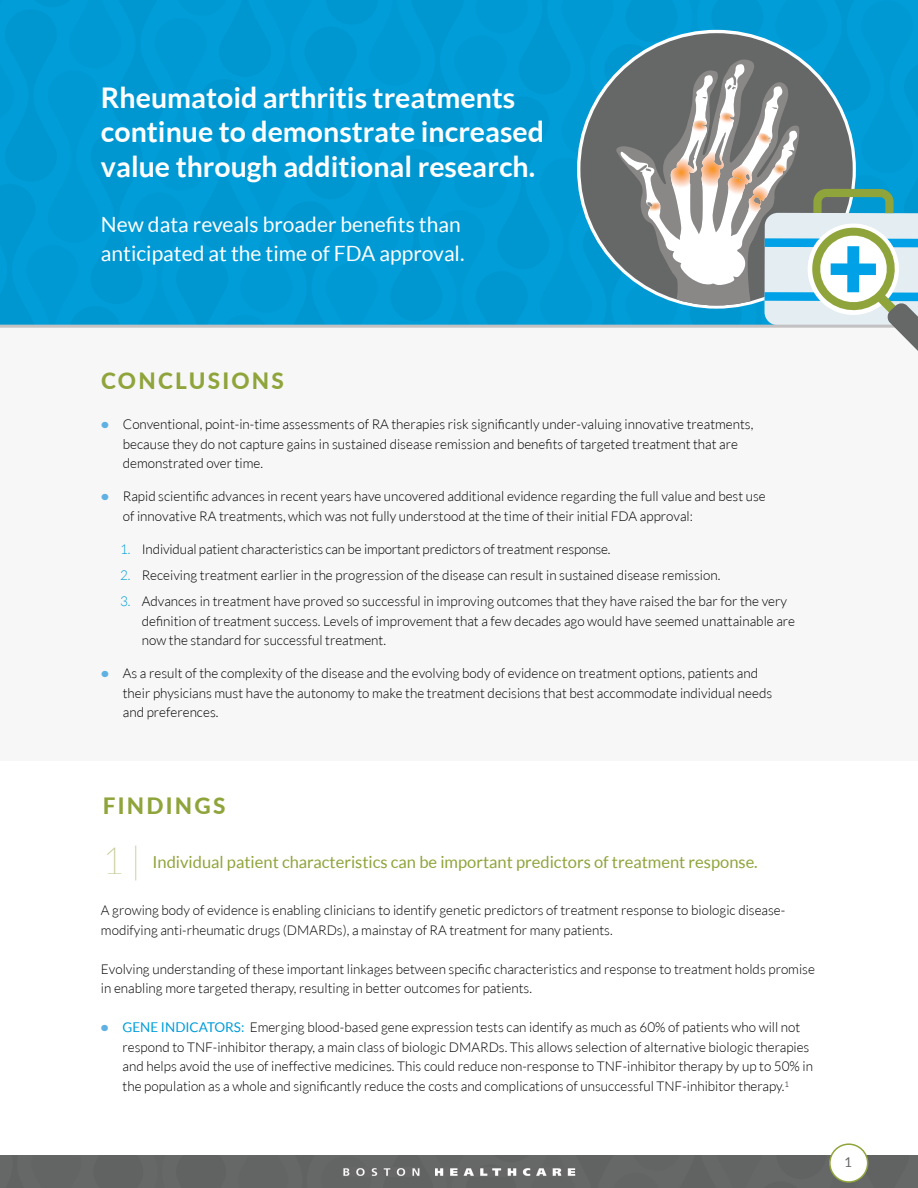
<style>
.page{position:relative;width:918px;height:1188px;background:#fff}
.page>*{position:absolute;margin:0;border:0;box-sizing:border-box;transform-origin:0 0}
.t1{font:100 37.5px "Lato";color:#c2c992}
.t2{font:700 28.5px/34.5px "Lato";color:#fff}
.t3{font:800 22.5px "Lato";letter-spacing:.1em;color:#8fa43b}
.t4{font:21px/28.5px "Lato";color:#fff}
.t5{font:16.5px "Lato";color:#8fa43b}
.t6{font:300 13.5px/19.5px "Lato";color:#000}
.t7{font:13.5px "Lato";color:#666767}
.s1{font-weight:900;color:#5fb1e3}
.s2{color:#009dd9}
.s3{font-weight:400;color:#009dd9}
</style>
<div class="page">
<div style="left:0;top:325px;width:918px;height:435px;background:#f7f7f7"></div>
<div style="left:0;top:0;width:918px;height:325px;background:#0099d3"></div>
<div style="left:0;top:1155px;width:918px;height:33px;background:#636464"></div>
<div style="left:580px;top:33px;width:273px;height:272px;background:#666767;border-radius:50%"></div>
<svg style="left:615px;top:59px;width:185px;height:246px"></svg>
<div style="left:830px;top:1144px;width:38px;height:38px;background:#fff;border-radius:50%"></div>
<div style="left:829px;top:1143px;width:39px;height:40px;border:2px solid #8fa43b;border-radius:50%"></div>
<hr style="left:0;top:325px;width:918px;height:3px;background:#c3c1c1">
<svg style="left:621px;top:64px;width:297px;height:287px"></svg>
<img style="left:342px;top:1168px;width:77px;height:8px">
<img style="left:435px;top:1168px;width:142px;height:8px">
<h2 class="t2" style="left:101px;top:80px;width:445px">Rheumatoid arthritis treatments continue to demonstrate increased value through additional research.</h2>
<h3 class="t4" style="left:101px;top:210px;width:365px">New data reveals broader benefits than anticipated at the time of FDA approval.</h3>
<h3 class="t3" style="left:101px;top:364px;width:184px">CONCLUSIONS</h3>
<p class="t6" style="left:123px;top:415px;width:632px;text-indent:-22px"><span class="s1">•</span> Conventional, point-in-time assessments of RA therapies risk significantly under-valuing innovative treatments, because they do not capture gains in sustained disease remission and benefits of targeted treatment that are demonstrated over time.</p>
<p class="t6" style="left:123px;top:487px;width:645px;text-indent:-22px"><span class="s1">•</span> Rapid scientific advances in recent years have uncovered additional evidence regarding the full value and best use of innovative RA treatments, which was not fully understood at the time of their initial FDA approval:</p>
<p class="t6" style="left:120px;top:539px;width:492px"><span class="s2">1.</span> Individual patient characteristics can be important predictors of treatment response.</p>
<p class="t6" style="left:120px;top:565px;width:602px"><span class="s2">2.</span> Receiving treatment earlier in the progression of the disease can result in sustained disease remission.</p>
<p class="t6" style="left:142px;top:591px;width:655px;text-indent:-22px"><span class="s2">3.</span> Advances in treatment have proved so successful in improving outcomes that they have raised the bar for the very definition of treatment success. Levels of improvement that a few decades ago would have seemed unattainable are now the standard for successful treatment.</p>
<p class="t6" style="left:123px;top:663px;width:651px;text-indent:-22px"><span class="s1">•</span> As a result of the complexity of the disease and the evolving body of evidence on treatment options, patients and their physicians must have the autonomy to make the treatment decisions that best accommodate individual needs and preferences.</p>
<h3 class="t3" style="left:103px;top:789px;width:124px">FINDINGS</h3>
<h1 class="t1" style="left:103px;top:835px;width:39px">1 |</h1>
<p class="t5" style="left:152px;top:853px;width:607px">Individual patient characteristics can be important predictors of treatment response.</p>
<p class="t6" style="left:101px;top:901px;width:686px">A growing body of evidence is enabling clinicians to identify genetic predictors of treatment response to biologic disease&shy;modifying anti-rheumatic drugs (DMARDs), a mainstay of RA treatment for many patients.</p>
<p class="t6" style="left:101px;top:959px;width:715px">Evolving understanding of these important linkages between specific characteristics and response to treatment holds promise in enabling more targeted therapy, resulting in better outcomes for patients.</p>
<p class="t6" style="left:123px;top:1018px;width:692px;text-indent:-22px"><span class="s1">•</span> <span class="s3">GENE INDICATORS:</span> Emerging blood-based gene expression tests can identify as much as 60% of patients who will not respond to TNF-inhibitor therapy, a main class of biologic DMARDs. This allows selection of alternative biologic therapies and helps avoid the use of ineffective medicines. This could reduce non-response to TNF-inhibitor therapy by up to 50% in the population as a whole and significantly reduce the costs and complications of unsuccessful TNF-inhibitor therapy.<sup>1</sup></p>
<p class="t7" style="left:844px;top:1155px;width:9px">1</p>
</div>
